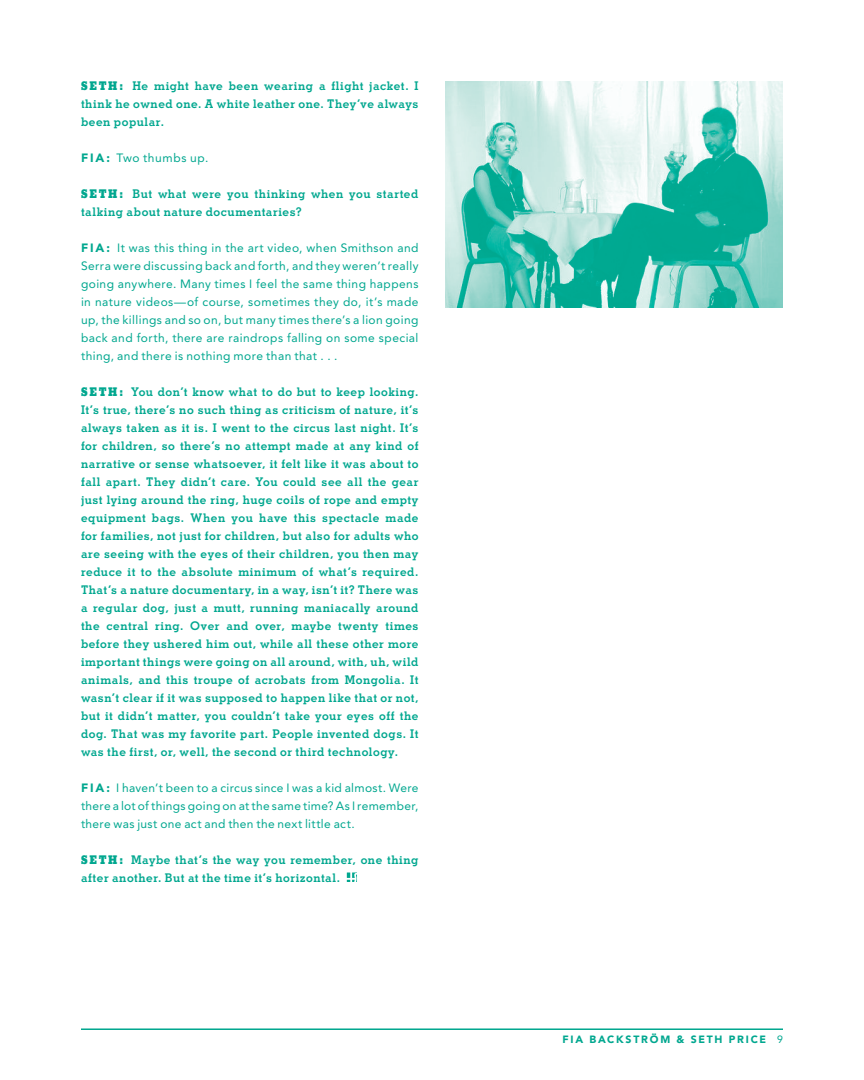
<style>
.page{position:relative;width:864px;height:1080px;background:#fff}
.page>*{position:absolute;margin:0;border:0;box-sizing:border-box;transform-origin:0 0}
.stymie{font:700 12px/18px "Stymie BT";letter-spacing:.045em;color:#00a78f;text-align:justify}
.avenir{font:12px/18px "Avenir";letter-spacing:.035em;color:#00a78f;text-align:justify}
.avenir-2{font:12px "Avenir";letter-spacing:.055em;color:#00a78f}
.folio_-_right{font:900 10.5px "Avenir";letter-spacing:.165em;color:#00a78f}
.s1{font-weight:800}
.s2{font-weight:900}
</style>
<div class="page">
<svg style="left:347px;top:873px;width:10px;height:9px"></svg>
<img style="left:446px;top:81px;width:337px;height:226px">
<hr style="left:81px;top:1028px;width:702px;height:2px;background:#00a78f">
<p class="stymie" style="left:81px;top:77px;width:339px"><span class="s1">SETH:</span> He might have been wearing a flight jacket. I think he owned one. A white leather one. They’ve always been popular.</p>
<p class="avenir-2" style="left:81px;top:151px;width:129px"><span class="s2">FI A:</span> Two thumbs up.</p>
<p class="stymie" style="left:81px;top:185px;width:339px"><span class="s1">SETH:</span> But what were you thinking when you started talking about nature documentaries?</p>
<p class="avenir" style="left:81px;top:239px;width:339px"><span class="s2">F I A :</span> It was this thing in the art video, when Smithson and Serra were discussing back and forth, and they weren’t really going anywhere. Many times I feel the same thing happens in nature videos—of course, sometimes they do, it’s made up, the killings and so on, but many times there’s a lion going back and forth, there are raindrops falling on some special thing, and there is nothing more than that . . .</p>
<p class="stymie" style="left:81px;top:383px;width:339px"><span class="s1">SETH:</span> You don’t know what to do but to keep looking.<br>It’s true, there’s no such thing as criticism of nature, it’s always taken as it is. I went to the circus last night. It’s for children, so there’s no attempt made at any kind of narrative or sense whatsoever, it felt like it was about to fall apart. They didn’t care. You could see all the gear just lying around the ring, huge coils of rope and empty equipment bags. When you have this spectacle made for families, not just for children, but also for adults who are seeing with the eyes of their children, you then may reduce it to the absolute minimum of what’s required.<br>That’s a nature documentary, in a way, isn’t it? There was a regular dog, just a mutt, running maniacally around the central ring. Over and over, maybe twenty times before they ushered him out, while all these other more important things were going on all around, with, uh, wild animals, and this troupe of acrobats from Mongolia. It wasn’t clear if it was supposed to happen like that or not, but it didn’t matter, you couldn’t take your eyes off the dog. That was my favorite part. People invented dogs. It was the first, or, well, the second or third technology.</p>
<p class="avenir" style="left:81px;top:779px;width:339px"><span class="s2">F I A :</span> I haven’t been to a circus since I was a kid almost. Were there a lot of things going on at the same time? As I remember, there was just one act and then the next little act.</p>
<p class="stymie" style="left:81px;top:851px;width:339px"><span class="s1">SETH:</span> Maybe that’s the way you remember, one thing after another. But at the time it’s horizontal.</p>
<p class="folio_-_right" style="left:563px;top:1033px;width:205px">FIA BACKSTRÖM &amp; SETH PRICE</p>
</div>
